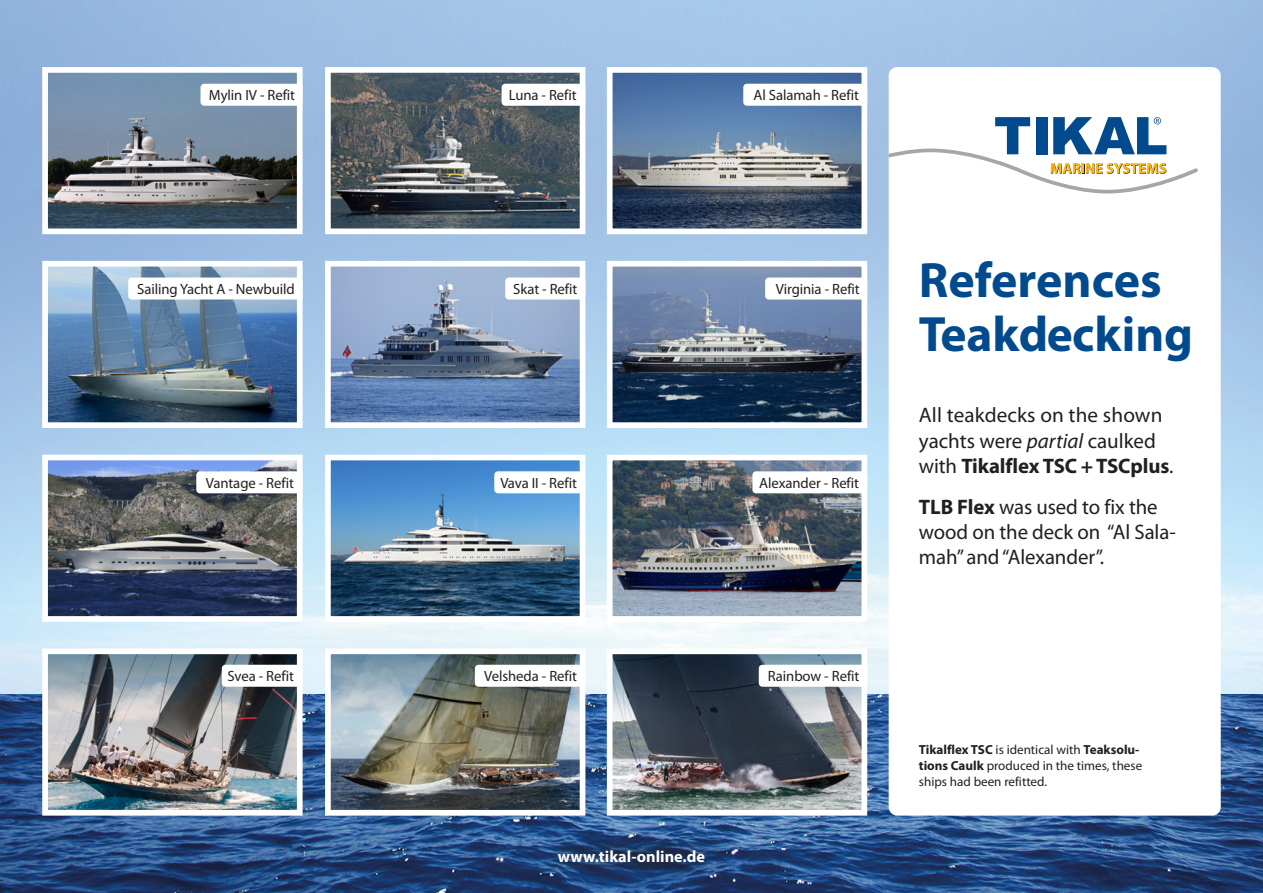
<style>
.page{position:relative;width:1263px;height:893px;background:#fff}
.page>*{position:absolute;margin:0;border:0;box-sizing:border-box;transform-origin:0 0}
.t1{font:700 49.95px/54px "Myriad Pro";color:#004a8d}
.t2{font:21px/25.2px "Myriad Pro";letter-spacing:-.005em;color:#231f20}
.t3{font:700 16.2px "Myriad Pro";color:#fff}
.t4{font:14.85px "Myriad Pro";letter-spacing:-.005em;color:#231f20}
.t5{font:13.2px/15.8px "Myriad Pro";color:#231f20}
.s1{font-style:italic}
.s2{font-weight:700}
</style>
<div class="page">
<img style="left:0;top:0;width:1263px;height:694px">
<img style="left:0;top:694px;width:1263px;height:199px">
<img style="left:332px;top:74px;width:246px;height:153px">
<div style="left:325px;top:67px;width:260px;height:167px;border:6px solid #fff"></div>
<div style="left:502px;top:84px;width:83px;height:22px;background:#fff;border-radius:4px"></div>
<img style="left:332px;top:268px;width:246px;height:153px">
<div style="left:325px;top:261px;width:260px;height:167px;border:6px solid #fff"></div>
<div style="left:505px;top:278px;width:80px;height:22px;background:#fff;border-radius:4px"></div>
<img style="left:332px;top:462px;width:246px;height:153px">
<div style="left:325px;top:455px;width:260px;height:167px;border:6px solid #fff"></div>
<div style="left:494px;top:471px;width:91px;height:22px;background:#fff;border-radius:4px"></div>
<img style="left:614px;top:462px;width:246px;height:153px">
<div style="left:607px;top:455px;width:260px;height:167px;border:6px solid #fff"></div>
<div style="left:752px;top:471px;width:115px;height:22px;background:#fff;border-radius:4px"></div>
<img style="left:49px;top:74px;width:247px;height:153px">
<div style="left:42px;top:67px;width:261px;height:167px;border:6px solid #fff"></div>
<div style="left:200px;top:84px;width:103px;height:22px;background:#fff;border-radius:4px"></div>
<img style="left:49px;top:268px;width:247px;height:153px">
<div style="left:42px;top:261px;width:261px;height:167px;border:6px solid #fff"></div>
<div style="left:128px;top:278px;width:175px;height:22px;background:#fff;border-radius:4px"></div>
<img style="left:49px;top:462px;width:247px;height:153px">
<div style="left:42px;top:455px;width:261px;height:167px;border:6px solid #fff"></div>
<div style="left:196px;top:471px;width:107px;height:22px;background:#fff;border-radius:4px"></div>
<img style="left:614px;top:268px;width:246px;height:153px">
<div style="left:607px;top:261px;width:260px;height:167px;border:6px solid #fff"></div>
<div style="left:765px;top:278px;width:102px;height:22px;background:#fff;border-radius:4px"></div>
<img style="left:614px;top:74px;width:246px;height:153px">
<div style="left:607px;top:67px;width:260px;height:167px;border:6px solid #fff"></div>
<div style="left:743px;top:84px;width:124px;height:22px;background:#fff;border-radius:4px"></div>
<img style="left:614px;top:711px;width:246px;height:98px">
<svg style="left:614px;top:655px;width:246px;height:56px;background:#445261"></svg>
<div style="left:607px;top:648px;width:260px;height:168px;border:6px solid #fff"></div>
<div style="left:759px;top:665px;width:108px;height:22px;background:#fff;border-radius:4px"></div>
<img style="left:332px;top:711px;width:246px;height:98px">
<svg style="left:332px;top:655px;width:246px;height:56px;background:#748486"></svg>
<div style="left:325px;top:648px;width:260px;height:168px;border:6px solid #fff"></div>
<div style="left:475px;top:665px;width:110px;height:22px;background:#fff;border-radius:4px"></div>
<img style="left:49px;top:711px;width:247px;height:98px">
<svg style="left:49px;top:655px;width:247px;height:56px;background:#6a757d"></svg>
<div style="left:42px;top:648px;width:261px;height:168px;border:6px solid #fff"></div>
<div style="left:222px;top:665px;width:81px;height:22px;background:#fff;border-radius:4px"></div>
<div style="left:889px;top:67px;width:332px;height:749px;background:#fff;border-radius:9px"></div>
<svg style="left:889px;top:117px;width:309px;height:76px"></svg>
<div style="left:540px;top:832px;width:182px;height:49px;background:#231f20;opacity:.75"></div>
<p class="t4" style="left:209px;top:86px;width:88px">Mylin IV - Refit</p>
<p class="t4" style="left:509px;top:86px;width:69px">Luna - Refit</p>
<p class="t4" style="left:753px;top:86px;width:107px">Al Salamah - Refit</p>
<p class="t4" style="left:137px;top:280px;width:159px">Sailing Yacht A - Newbuild</p>
<p class="t4" style="left:206px;top:474px;width:90px">Vantage - Refit</p>
<p class="t4" style="left:513px;top:280px;width:66px">Skat - Refit</p>
<p class="t4" style="left:776px;top:280px;width:85px">Virginia - Refit</p>
<p class="t4" style="left:500px;top:474px;width:78px">Vava II - Refit</p>
<p class="t4" style="left:759px;top:474px;width:101px">Alexander - Refit</p>
<p class="t4" style="left:228px;top:667px;width:68px">Svea - Refit</p>
<p class="t4" style="left:484px;top:667px;width:94px">Velsheda - Refit</p>
<p class="t4" style="left:768px;top:667px;width:93px">Rainbow - Refit</p>
<p class="t3" style="left:558px;top:846px;width:149px">www.tikal-online.de</p>
<p class="t1" style="left:919px;top:252px;width:276px">References<br>Teakdecking</p>
<p class="t2" style="left:919px;top:402px;width:256px">All teakdecks on the shown yachts were <span class="s1">partial</span> caulked with <span class="s2">Tikalflex TSC + TSCplus</span>.</p>
<p class="t2" style="left:919px;top:494px;width:258px"><span class="s2">TLB Flex</span> was used to fix the wood on the deck on “Al Sala&shy;mah” and “Alexander”.</p>
<p class="t5" style="left:919px;top:741px;width:225px"><span class="s2">Tikalflex TSC</span> is identical with <span class="s2">Teaksolu&shy;tions Caulk</span> produced in the times, these ships had been refitted.</p>
</div>
